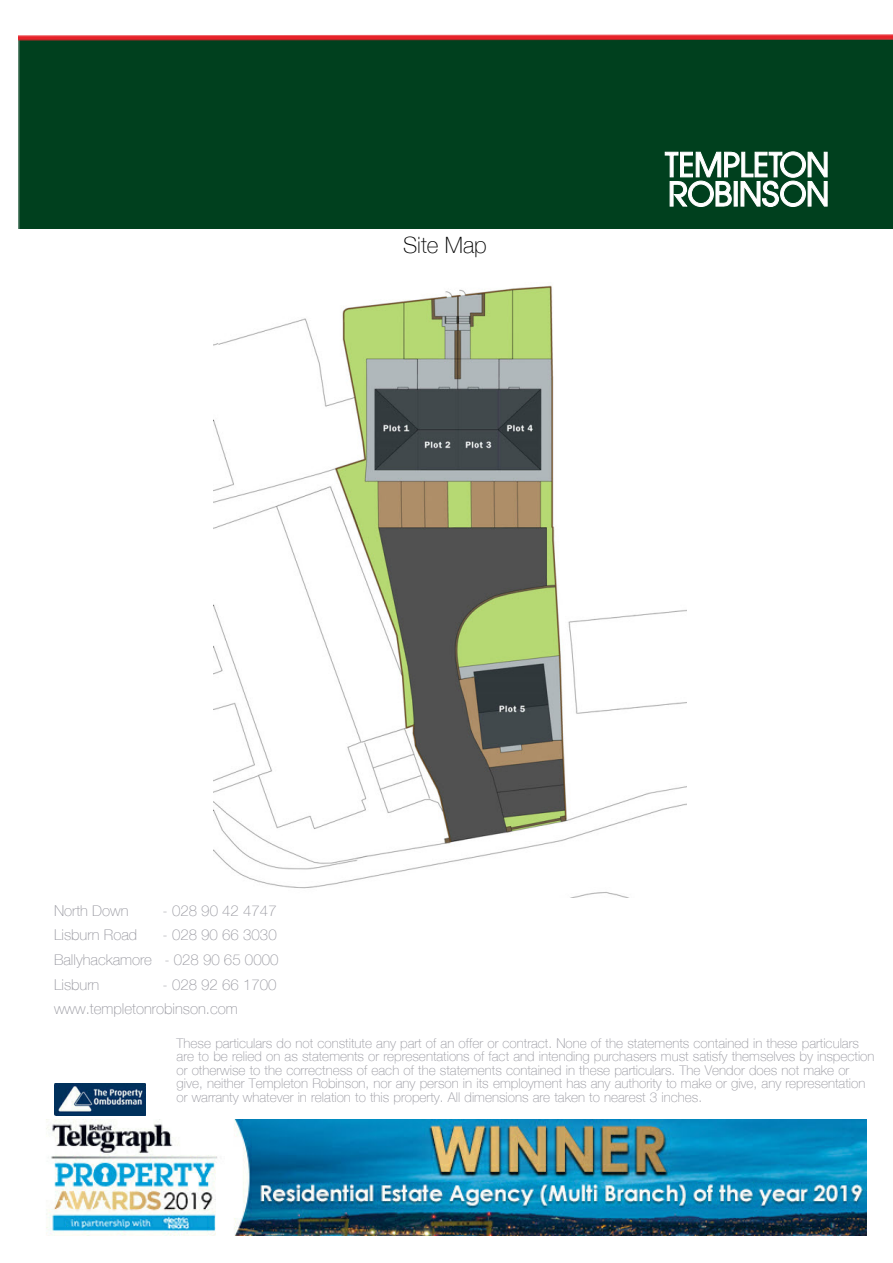
<style>
.page{position:relative;width:893px;height:1263px;background:#fff}
.page>*{position:absolute;margin:0;border:0;box-sizing:border-box;transform-origin:0 0}
.t1{font:100 22.5px "Helvetica Neue LT";color:#000}
.t2{font:100 15px/24.6px "Helvetica Neue LT";color:#96969e}
.t3{font:100 13.5px/13.5px "Helvetica Neue LT";color:#96969e}
</style>
<div class="page">
<div style="left:18px;top:34px;width:875px;height:194px;background:#00401e"></div>
<svg style="left:665px;top:152px;width:162px;height:55px"></svg>
<img style="left:54px;top:1084px;width:91px;height:31px">
<img style="left:46px;top:1119px;width:821px;height:117px">
<img style="left:214px;top:285px;width:473px;height:612px">
<h1 class="t1" style="left:403px;top:235px;width:85px">Site Map</h1>
<p class="t2" style="left:54px;top:899px;width:76px">North Down</p>
<p class="t2" style="left:163px;top:899px;width:116px">- 028 90 42 4747</p>
<p class="t2" style="left:54px;top:923px;width:85px">Lisburn Road</p>
<p class="t2" style="left:54px;top:923px;width:226px;text-indent:109px">- 028 90 66 3030<br>Ballyhackamore - 028 90 65 0000<br>Lisburn</p>
<p class="t2" style="left:54px;top:973px;width:224px;text-indent:109px">- 028 92 66 1700 www.templetonrobinson.com</p>
<p class="t3" style="left:177px;top:1037px;width:699px">These particulars do not constitute any part of an offer or contract. None of the statements contained in these particulars are to be relied on as statements or representations of fact and intending purchasers must satisfy themselves by inspection or otherwise to the correctness of each of the statements contained in these particulars. The Vendor does not make or give, neither Templeton Robinson, nor any person in its employment has any authority to make or give, any representation or warranty whatever in relation to this property. All dimensions are taken to nearest 3 inches.</p>
</div>
